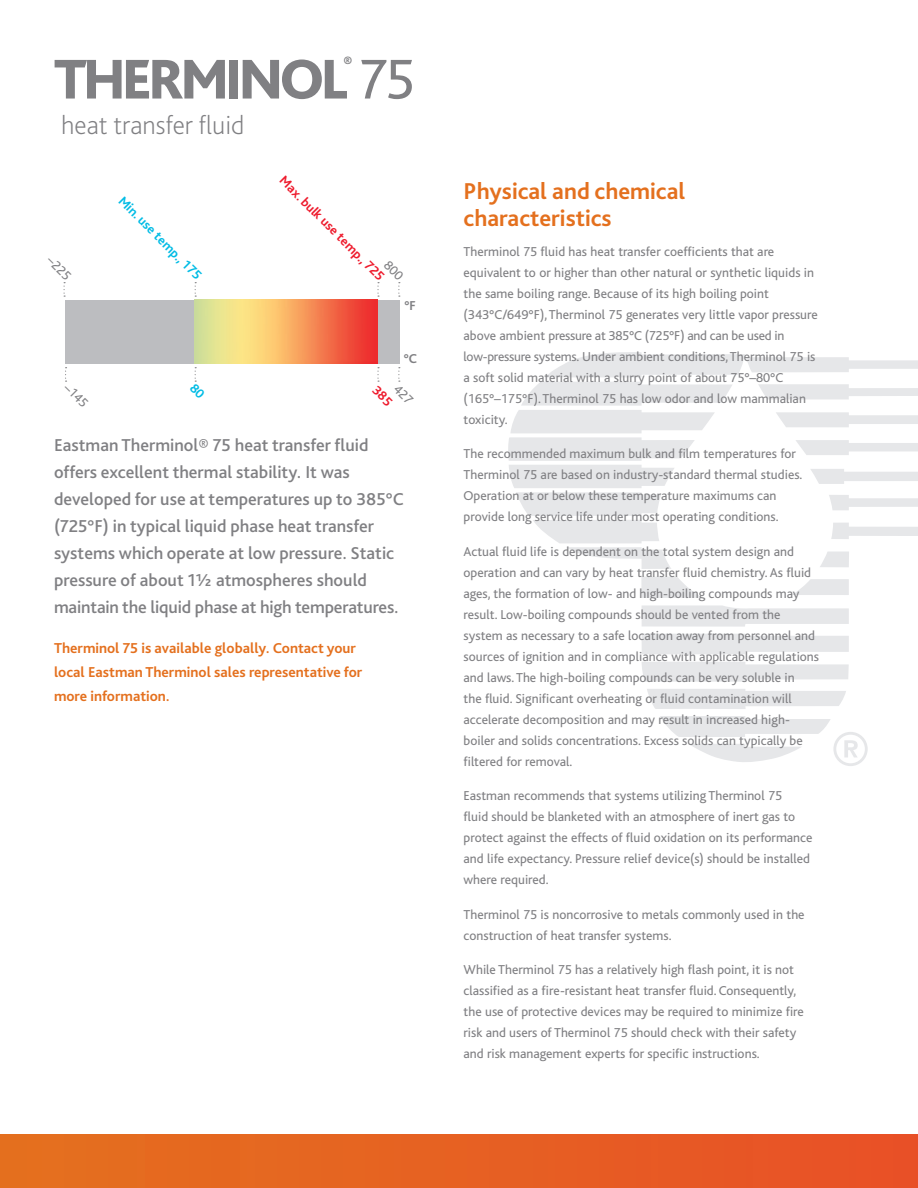
<style>
.page{position:relative;width:918px;height:1188px;background:#fff}
.page>*{position:absolute;margin:0;border:0;box-sizing:border-box;transform-origin:0 0}
.t1{font:800 58.65px "Bliss Pro";letter-spacing:-.075em;color:#808083}
.t2{font:200 27px "Bliss Pro";color:#808083}
.Heads{font:700 24px/27px "Bliss Pro";color:#e4701e}
.Intro_Copy{font:500 18px/27px "Bliss Pro";color:#808083}
.t3{font:800 15.75px "Bliss Pro";color:#808083}
.Intro_Copy___Availab{font:700 15px/24px "Bliss Pro";color:#e4701e}
.Temperature_Range_Gu{font:13.5px/21px "Bliss";color:#808083}
.Temperature_Range_Gu-2{font:700 13.5px "Bliss";color:#ee1b2d}
.Temperature_Range_Gu-3{font:700 13.5px "Bliss";color:#02bce5}
.Temperature_Range_Gu-4{font:700 13.5px "Bliss";color:#808083}
.s1{font-weight:400}
</style>
<div class="page">
<svg style="left:508px;top:352px;width:410px;height:217px"></svg>
<svg style="left:641px;top:577px;width:62px;height:21px"></svg>
<svg style="left:792px;top:579px;width:57px;height:16px"></svg>
<svg style="left:642px;top:605px;width:207px;height:22px"></svg>
<svg style="left:642px;top:634px;width:207px;height:20px;background:#e8e9eb"></svg>
<svg style="left:642px;top:662px;width:207px;height:20px"></svg>
<svg style="left:647px;top:689px;width:199px;height:20px"></svg>
<svg style="left:660px;top:716px;width:208px;height:50px"></svg>
<svg style="left:65px;top:367px;width:2px;height:15px"></svg>
<div style="left:65px;top:300px;width:334px;height:64px;background:#bcbdc0"></div>
<img style="left:195px;top:300px;width:183px;height:64px">
<div style="left:0;top:1134px;width:918px;height:54px;background:linear-gradient(to right,#e4701e,#e85027)"></div>
<svg style="left:377px;top:282px;width:24px;height:15px"></svg>
<svg style="left:194px;top:367px;width:3px;height:15px"></svg>
<svg style="left:377px;top:367px;width:24px;height:15px"></svg>
<p class="t3" style="left:343px;top:52px;width:10px">®</p>
<p class="t1" style="left:54px;top:43px;width:363px">THERMINOL <span class="s1">75</span></p>
<p class="t2" style="left:61px;top:108px;width:185px">heat transfer fluid</p>
<p class="Temperature_Range_Gu" style="left:56px;top:251px;width:29px;rotate:45deg">–225</p>
<p class="Temperature_Range_Gu-3" style="left:126px;top:194px;width:113px;rotate:45deg">Min. use temp., 175</p>
<p class="Temperature_Range_Gu" style="left:73px;top:378px;width:29px;rotate:45deg">–145</p>
<p class="Temperature_Range_Gu-2" style="left:287px;top:173px;width:143px;rotate:45deg">Max. bulk use temp., 725</p>
<p class="Temperature_Range_Gu-4" style="left:405px;top:299px;width:13px">°F</p>
<p class="Temperature_Range_Gu-4" style="left:404px;top:351px;width:15px">°C</p>
<p class="Intro_Copy" style="left:54px;top:431px;width:351px">Eastman Therminol® 75 heat transfer fluid offers excellent thermal stability. It was developed for use at temperatures up to 385°C (725°F) in typical liquid phase heat transfer systems which operate at low pressure. Static pressure of about 11/2 atmospheres should maintain the liquid phase at high temperatures.</p>
<p class="Intro_Copy___Availab" style="left:54px;top:635px;width:310px">Therminol 75 is available globally. Contact your local Eastman Therminol sales representative for more information.</p>
<p class="Heads" style="left:464px;top:177px;width:223px">Physical and chemical characteristics</p>
<p class="Temperature_Range_Gu" style="left:464px;top:241px;width:356px">Therminol 75 fluid has heat transfer coefficients that are equivalent to or higher than other natural or synthetic liquids in the same boiling range. Because of its high boiling point (343°C/649°F), Therminol 75 generates very little vapor pressure above ambient pressure at 385°C (725°F) and can be used in low-pressure systems. Under ambient conditions, Therminol 75 is a soft solid material with a slurry point of about 75°–80°C (165°–175°F). Therminol 75 has low odor and low mammalian toxicity.</p>
<p class="Temperature_Range_Gu" style="left:464px;top:443px;width:340px">The recommended maximum bulk and film temperatures for Therminol 75 are based on industry-standard thermal studies.<br>Operation at or below these temperature maximums can provide long service life under most operating conditions.</p>
<p class="Temperature_Range_Gu" style="left:464px;top:541px;width:357px">Actual fluid life is dependent on the total system design and operation and can vary by heat transfer fluid chemistry. As fluid ages, the formation of low- and high-boiling compounds may result. Low-boiling compounds should be vented from the system as necessary to a safe location away from personnel and sources of ignition and in compliance with applicable regulations and laws. The high-boiling compounds can be very soluble in<br>the fluid. Significant overheating or fluid contamination will accelerate decomposition and may result in increased high&shy;boiler and solids concentrations. Excess solids can typically be filtered for removal.</p>
<p class="Temperature_Range_Gu" style="left:464px;top:785px;width:351px">Eastman recommends that systems utilizing Therminol 75<br>fluid should be blanketed with an atmosphere of inert gas to protect against the effects of fluid oxidation on its performance and life expectancy. Pressure relief device(s) should be installed where required.</p>
<p class="Temperature_Range_Gu" style="left:464px;top:904px;width:343px">Therminol 75 is noncorrosive to metals commonly used in the construction of heat transfer systems.</p>
<p class="Temperature_Range_Gu" style="left:464px;top:959px;width:342px">While Therminol 75 has a relatively high flash point, it is not classified as a fire-resistant heat transfer fluid. Consequently, the use of protective devices may be required to minimize fire risk and users of Therminol 75 should check with their safety and risk management experts for specific instructions.</p>
</div>
